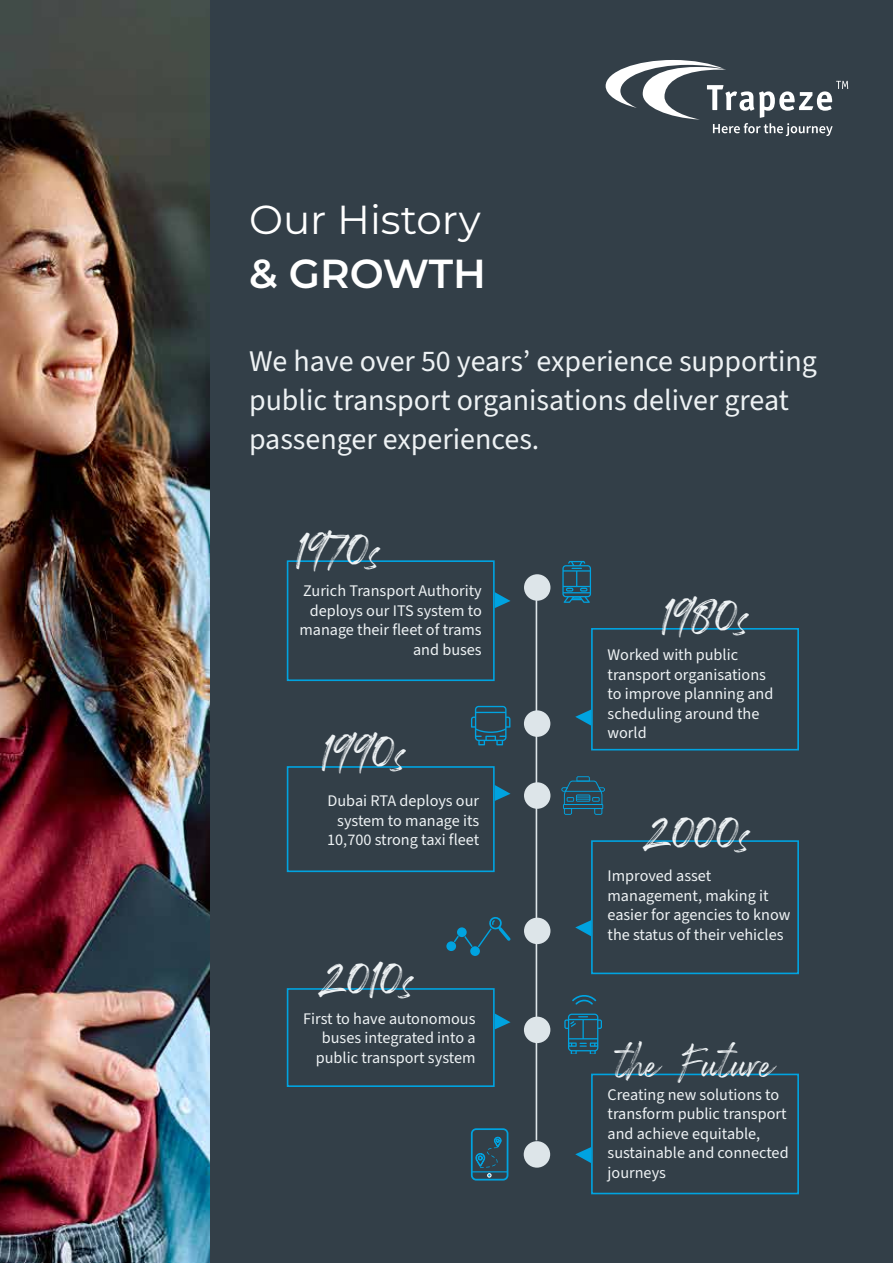
<style>
.page{position:relative;width:893px;height:1263px;background:#333f48}
.page>*{position:absolute;margin:0;border:0;box-sizing:border-box;transform-origin:0 0}
.t1{font:48.6px "Rockness";color:#eef2f4}
.t2{font:40.5px "Montserrat";color:#fff}
.t3{font:600 40.5px "Montserrat";color:#fff}
.t4{font:30px/39px "Source Sans 3";color:#eef2f4}
.t5{font:16.2px/19.5px "Source Sans 3";color:#eef2f4;text-align:right}
</style>
<div class="page">
<div style="left:591px;top:1073px;width:208px;height:121px;border:2px solid #00a3e0"></div>
<div style="left:287px;top:560px;width:208px;height:121px;border:2px solid #00a3e0"></div>
<svg style="left:495px;top:592px;width:15px;height:16px"></svg>
<hr style="left:536px;top:600px;width:1px;height:540px;background:#dde5e9">
<div style="left:524px;top:1141px;width:26px;height:27px;background:#dde5e9;border-radius:50%"></div>
<div style="left:524px;top:1017px;width:26px;height:26px;background:#dde5e9;border-radius:50%"></div>
<div style="left:524px;top:918px;width:26px;height:26px;background:#dde5e9;border-radius:50%"></div>
<div style="left:524px;top:782px;width:26px;height:27px;background:#dde5e9;border-radius:50%"></div>
<div style="left:524px;top:710px;width:26px;height:27px;background:#dde5e9;border-radius:50%"></div>
<div style="left:524px;top:574px;width:26px;height:27px;background:#dde5e9;border-radius:50%"></div>
<div style="left:287px;top:766px;width:208px;height:106px;border:2px solid #00a3e0"></div>
<div style="left:287px;top:988px;width:208px;height:99px;border:2px solid #00a3e0"></div>
<div style="left:591px;top:628px;width:208px;height:122px;border:2px solid #00a3e0"></div>
<div style="left:591px;top:840px;width:208px;height:134px;border:2px solid #00a3e0"></div>
<svg style="left:495px;top:785px;width:15px;height:16px"></svg>
<svg style="left:495px;top:1013px;width:15px;height:16px"></svg>
<svg style="left:575px;top:709px;width:16px;height:17px"></svg>
<svg style="left:575px;top:920px;width:16px;height:16px"></svg>
<svg style="left:575px;top:1147px;width:16px;height:16px"></svg>
<svg style="left:562px;top:561px;width:29px;height:42px"></svg>
<svg style="left:471px;top:706px;width:39px;height:39px"></svg>
<svg style="left:561px;top:776px;width:44px;height:39px"></svg>
<svg style="left:564px;top:1014px;width:38px;height:39px"></svg>
<svg style="left:572px;top:995px;width:24px;height:10px"></svg>
<div style="left:470px;top:946px;width:10px;height:10px;background:#00a3e0;border-radius:50%"></div>
<div style="left:446px;top:941px;width:10px;height:10px;background:#00a3e0;border-radius:50%"></div>
<svg style="left:454px;top:917px;width:56px;height:30px"></svg>
<svg style="left:471px;top:1128px;width:37px;height:52px"></svg>
<hr style="left:472px;top:1171px;width:35px;height:1px;background:#00a3e0">
<img style="left:0;top:0;width:210px;height:1262px">
<svg style="left:605px;top:60px;width:243px;height:76px"></svg>
<h2 class="t2" style="left:249px;top:192px;width:233px">Our History</h2>
<h2 class="t3" style="left:249px;top:245px;width:238px">&amp; GROWTH</h2>
<h3 class="t4" style="left:249px;top:342px;width:569px">We have over 50 years’ experience supporting public transport organisations deliver great passenger experiences.</h3>
<h1 class="t1" style="left:296px;top:521px;width:86px">1970s</h1>
<p class="t5" style="left:299px;top:581px;width:184px">Zurich Transport Authority deploys our ITS system to manage their fleet of trams and buses</p>
<h1 class="t1" style="left:321px;top:723px;width:86px">1990s</h1>
<p class="t5" style="left:327px;top:791px;width:153px">Dubai RTA deploys our system to manage its<br>10,700 strong taxi fleet</p>
<h1 class="t1" style="left:321px;top:950px;width:94px">2010s</h1>
<p class="t5" style="left:303px;top:1009px;width:174px">First to have autonomous buses integrated into a public transport system</p>
<h1 class="t1" style="left:661px;top:587px;width:89px">1980s</h1>
<p class="t5" style="left:607px;top:645px;width:167px;text-align:left">Worked with public transport organisations to improve planning and scheduling around the world</p>
<h1 class="t1" style="left:646px;top:804px;width:105px">2000s</h1>
<p class="t5" style="left:607px;top:866px;width:184px;text-align:left">Improved asset management, making it easier for agencies to know the status of their vehicles</p>
<h1 class="t1" style="left:616px;top:1031px;width:160px">the Future</h1>
<p class="t5" style="left:607px;top:1084px;width:183px;text-align:left">Creating new solutions to transform public transport and achieve equitable, sustainable and connected journeys</p>
</div>
